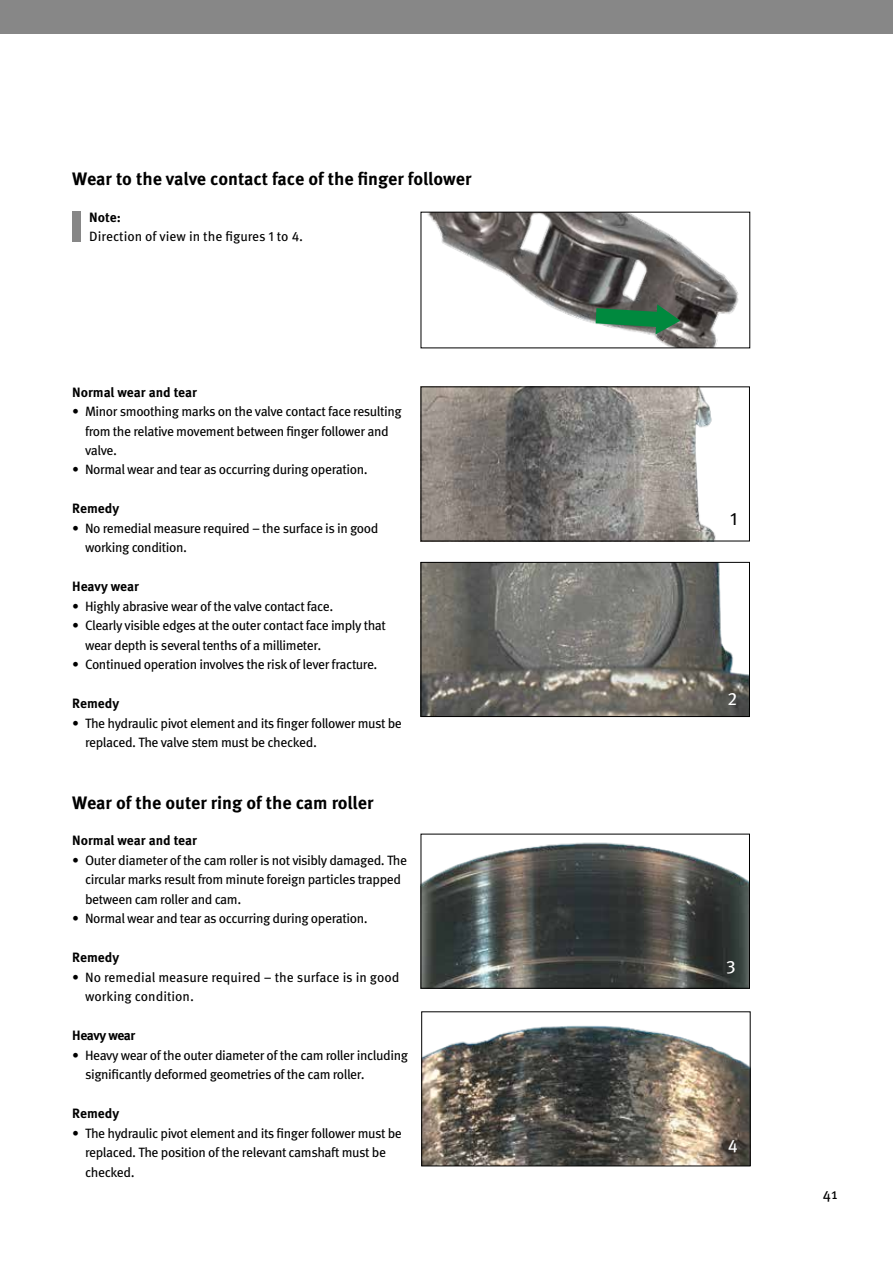
<style>
.page{position:relative;width:893px;height:1263px;background:#fff}
.page>*{position:absolute;margin:0;border:0;box-sizing:border-box;transform-origin:0 0}
.t1{font:700 18px "Meta OT";color:#000}
.t2{font:18px "Meta OT";color:#fff}
.t3{font:18px "Meta OT";color:#000}
.t4{font:15px "Meta OT";color:#000}
.t5{font:13.5px/19.5px "Meta OT";letter-spacing:-.03em;color:#000}
.t6{font:13.5px/19.5px "Meta OT";color:#000}
.t7{font:700 13.5px "Meta OT";color:#000}
.t8{font:700 13.5px "Meta OT";letter-spacing:-.035em;color:#000}
</style>
<div class="page">
<div style="left:0;top:0;width:893px;height:34px;background:#878787"></div>
<div style="left:72px;top:211px;width:9px;height:31px;background:#878787"></div>
<img style="left:423px;top:1025px;width:326px;height:139px">
<div style="left:421px;top:1011px;width:330px;height:155px;border:1px solid #000"></div>
<img style="left:423px;top:842px;width:325px;height:145px">
<div style="left:421px;top:834px;width:329px;height:155px;border:1px solid #000"></div>
<img style="left:427px;top:214px;width:312px;height:132px">
<img style="left:423px;top:564px;width:325px;height:151px">
<div style="left:421px;top:562px;width:329px;height:155px;border:1px solid #000"></div>
<img style="left:423px;top:388px;width:293px;height:151px">
<div style="left:421px;top:386px;width:329px;height:155px;border:1px solid #000"></div>
<svg style="left:596px;top:304px;width:84px;height:30px"></svg>
<h1 class="t1" style="left:72px;top:167px;width:401px">Wear to the valve contact face of the finger follower</h1>
<p class="t7" style="left:89px;top:209px;width:33px">Note:</p>
<p class="t6" style="left:89px;top:227px;width:215px">Direction of view in the figures 1 to 4.</p>
<p class="t7" style="left:72px;top:383px;width:126px">Normal wear and tear</p>
<p class="t5" style="left:85px;top:402px;width:318px;text-indent:-13px">• Minor smoothing marks on the valve contact face resulting from the relative movement between finger follower and valve.</p>
<p class="t5" style="left:72px;top:460px;width:297px">• Normal wear and tear as occurring during operation.</p>
<p class="t7" style="left:72px;top:500px;width:49px">Remedy</p>
<p class="t5" style="left:85px;top:519px;width:295px;text-indent:-13px">• No remedial measure required – the surface is in good working condition.</p>
<p class="t7" style="left:72px;top:578px;width:68px">Heavy wear</p>
<p class="t5" style="left:72px;top:597px;width:263px">• Highly abrasive wear of the valve contact face.</p>
<p class="t5" style="left:85px;top:616px;width:302px;text-indent:-13px">• Clearly visible edges at the outer contact face imply that wear depth is several tenths of a millimeter.</p>
<p class="t5" style="left:72px;top:655px;width:307px">• Continued operation involves the risk of lever fracture.</p>
<p class="t7" style="left:72px;top:695px;width:49px">Remedy</p>
<p class="t5" style="left:85px;top:714px;width:318px;text-indent:-13px">• The hydraulic pivot element and its finger follower must be replaced. The valve stem must be checked.</p>
<h1 class="t1" style="left:72px;top:792px;width:303px">Wear of the outer ring of the cam roller</h1>
<p class="t7" style="left:72px;top:832px;width:126px">Normal wear and tear</p>
<p class="t5" style="left:85px;top:850px;width:324px;text-indent:-13px">• Outer diameter of the cam roller is not visibly damaged. The circular marks result from minute foreign particles trapped between cam roller and cam.</p>
<p class="t5" style="left:72px;top:909px;width:297px">• Normal wear and tear as occurring during operation.</p>
<p class="t7" style="left:72px;top:949px;width:49px">Remedy</p>
<p class="t6" style="left:85px;top:967px;width:316px;text-indent:-13px">• No remedial measure required – the surface is in good working condition.</p>
<p class="t8" style="left:72px;top:1027px;width:65px">Heavy wear</p>
<p class="t5" style="left:85px;top:1045px;width:325px;text-indent:-13px">• Heavy wear of the outer diameter of the cam roller including significantly deformed geometries of the cam roller.</p>
<p class="t7" style="left:72px;top:1105px;width:49px">Remedy</p>
<p class="t5" style="left:85px;top:1123px;width:318px;text-indent:-13px">• The hydraulic pivot element and its finger follower must be replaced. The position of the relevant camshaft must be checked.</p>
<h1 class="t3" style="left:730px;top:507px;width:9px">1</h1>
<h1 class="t2" style="left:727px;top:687px;width:11px">2</h1>
<h1 class="t2" style="left:726px;top:955px;width:11px">3</h1>
<h1 class="t2" style="left:728px;top:1134px;width:12px">4</h1>
<p class="t4" style="left:823px;top:1184px;width:16px">41</p>
</div>
